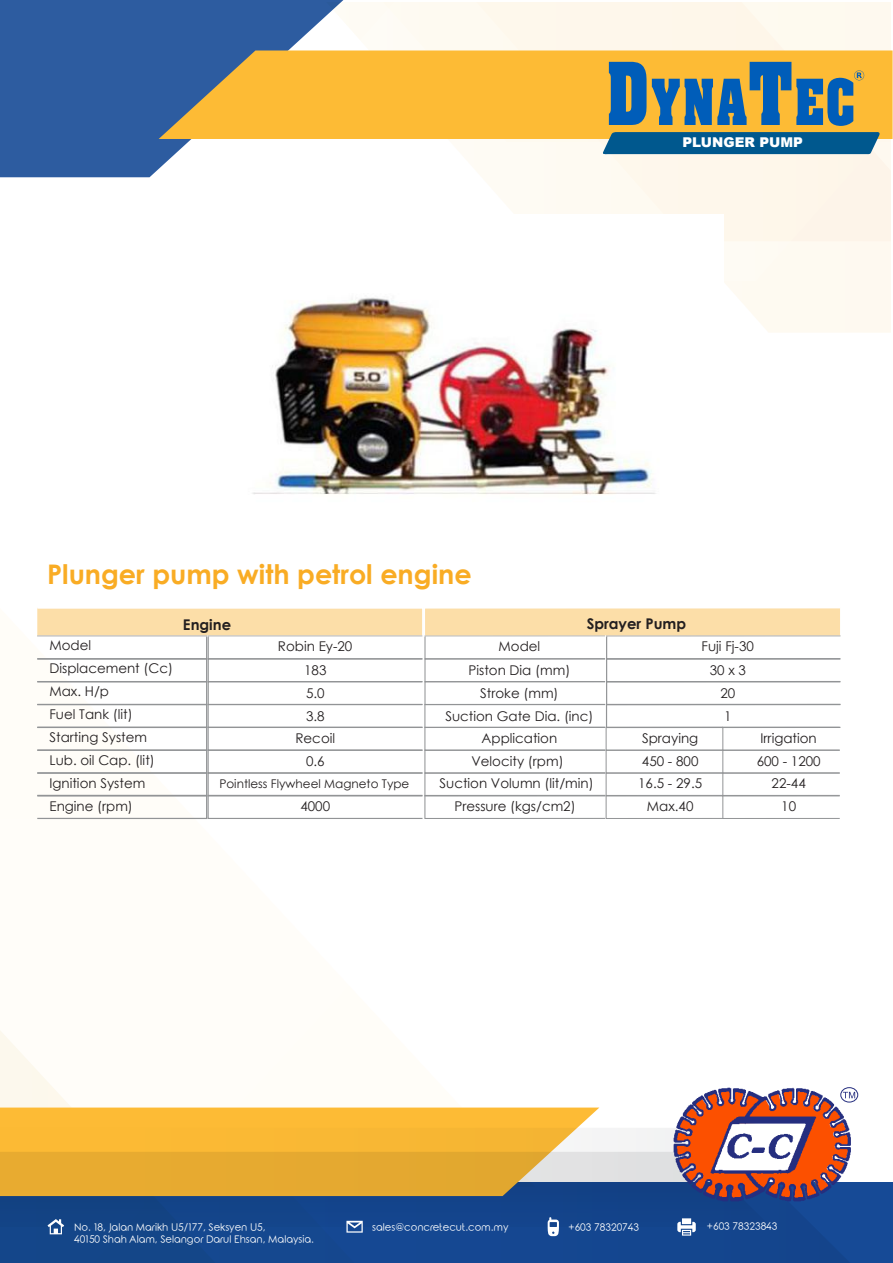
<style>
.page{position:relative;width:893px;height:1263px;background:#fff}
.page>*{position:absolute;margin:0;border:0;box-sizing:border-box;transform-origin:0 0}
.t1{font:700 27px "Century Gothic";color:#f9ac24}
.t2{font:700 14.7px "Century Gothic";color:#231f20}
.t3{font:13.5px/23.1px "Century Gothic";color:#231f20;text-align:center}
.t4{font:900 13.5px "Arial";color:#fff}
.t5{font:12px "Century Gothic";color:#231f20}
.t6{font:10.05px/12.1px "Rounded Elegance";color:#fff}
</style>
<div class="page">
<div style="left:0;top:1182px;width:893px;height:81px;background:#164a96"></div>
<svg style="left:0;top:1px;width:387px;height:176px;fill:#2d5ca0"></svg>
<svg style="left:159px;top:50px;width:734px;height:89px;fill:#fdbb35"></svg>
<div style="left:0;top:1107px;width:599px;height:21px;background:#fdbb35"></div>
<svg style="left:0;top:1128px;width:849px;height:135px"></svg>
<svg style="left:0;top:1152px;width:771px;height:75px"></svg>
<svg style="left:48px;top:1219px;width:17px;height:16px"></svg>
<svg style="left:548px;top:1217px;width:11px;height:20px"></svg>
<svg style="left:346px;top:1221px;width:17px;height:12px"></svg>
<img style="left:666px;top:1087px;width:191px;height:122px">
<svg style="left:675px;top:1090px;width:180px;height:110px"></svg>
<div style="left:840px;top:1087px;width:18px;height:15px;border:1px solid #252e7f;border-radius:50%"></div>
<svg style="left:609px;top:62px;width:37px;height:63px"></svg>
<svg style="left:652px;top:62px;width:212px;height:64px"></svg>
<svg style="left:677px;top:1218px;width:19px;height:17px"></svg>
<svg style="left:602px;top:132px;width:278px;height:23px"></svg>
<div style="left:37px;top:658px;width:170px;height:24px;border:1px solid #929496"></div>
<div style="left:37px;top:681px;width:170px;height:24px;border:1px solid #929496"></div>
<div style="left:37px;top:704px;width:170px;height:24px;border:1px solid #929496"></div>
<div style="left:37px;top:727px;width:170px;height:24px;border:1px solid #929496"></div>
<div style="left:37px;top:749px;width:170px;height:25px;border:1px solid #929496"></div>
<div style="left:208px;top:658px;width:215px;height:24px;border:1px solid #929496"></div>
<div style="left:208px;top:681px;width:215px;height:24px;border:1px solid #929496"></div>
<div style="left:208px;top:704px;width:215px;height:24px;border:1px solid #929496"></div>
<div style="left:208px;top:727px;width:215px;height:24px;border:1px solid #929496"></div>
<div style="left:208px;top:749px;width:215px;height:25px;border:1px solid #929496"></div>
<svg style="left:37px;top:608px;width:386px;height:29px"></svg>
<div style="left:37px;top:772px;width:170px;height:24px;border:1px solid #929496"></div>
<div style="left:208px;top:772px;width:215px;height:24px;border:1px solid #929496"></div>
<img style="left:252px;top:297px;width:404px;height:198px">
<div style="left:424px;top:635px;width:182px;height:24px;border:1px solid #929496"></div>
<div style="left:424px;top:658px;width:182px;height:24px;border:1px solid #929496"></div>
<div style="left:424px;top:681px;width:182px;height:24px;border:1px solid #929496"></div>
<div style="left:424px;top:704px;width:182px;height:24px;border:1px solid #929496"></div>
<div style="left:424px;top:727px;width:182px;height:24px;border:1px solid #929496"></div>
<div style="left:424px;top:749px;width:182px;height:25px;border:1px solid #929496"></div>
<div style="left:424px;top:772px;width:182px;height:24px;border:1px solid #929496"></div>
<div style="left:606px;top:658px;width:235px;height:24px;border:1px solid #929496"></div>
<div style="left:606px;top:681px;width:235px;height:24px;border:1px solid #929496"></div>
<div style="left:606px;top:704px;width:235px;height:24px;border:1px solid #929496"></div>
<div style="left:606px;top:727px;width:117px;height:24px;border:1px solid #929496"></div>
<div style="left:606px;top:750px;width:117px;height:23px;border:1px solid #929496"></div>
<div style="left:606px;top:772px;width:117px;height:24px;border:1px solid #929496"></div>
<div style="left:722px;top:727px;width:118px;height:24px;border:1px solid #929496"></div>
<div style="left:722px;top:750px;width:118px;height:23px;border:1px solid #929496"></div>
<div style="left:722px;top:772px;width:118px;height:24px;border:1px solid #929496"></div>
<div style="left:37px;top:795px;width:170px;height:24px;border:1px solid #929496"></div>
<div style="left:208px;top:795px;width:215px;height:24px;border:1px solid #929496"></div>
<div style="left:424px;top:795px;width:182px;height:24px;border:1px solid #929496"></div>
<div style="left:606px;top:795px;width:117px;height:24px;border:1px solid #929496"></div>
<div style="left:722px;top:795px;width:118px;height:24px;border:1px solid #929496"></div>
<div style="left:423px;top:607px;width:417px;height:30px;background:#fcdea8;border:2px solid #fff"></div>
<p class="t4" style="left:682px;top:132px;width:122px">PLUNGER PUMP</p>
<h1 class="t1" style="left:47px;top:554px;width:426px">Plunger pump with petrol engine</h1>
<p class="t2" style="left:183px;top:613px;width:50px">Engine</p>
<p class="t2" style="left:587px;top:612px;width:101px">Sprayer Pump</p>
<p class="t3" style="left:49px;top:633px;width:125px;text-align:left">Model<br>Displacement (Cc)<br>Max. H/p<br>Fuel Tank (lit)<br>Starting System<br>Lub. oil Cap. (lit)</p>
<p class="t3" style="left:278px;top:634px;width:76px">Robin Ey-20</p>
<p class="t3" style="left:49px;top:771px;width:97px">Ignition System</p>
<p class="t5" style="left:219px;top:776px;width:192px">Pointless Flywheel Magneto Type</p>
<p class="t3" style="left:304px;top:658px;width:24px;text-align:left">183<br>5.0</p>
<p class="t3" style="left:295px;top:705px;width:41px;line-height:22.4px">3.8<br>Recoil<br>0.6</p>
<p class="t3" style="left:498px;top:634px;width:43px">Model</p>
<p class="t3" style="left:468px;top:658px;width:103px">Piston Dia (mm)<br>Stroke (mm)</p>
<p class="t3" style="left:445px;top:705px;width:150px;line-height:22.4px">Suction Gate Dia. (inc)<br>Application<br>Velocity (rpm)</p>
<p class="t3" style="left:439px;top:772px;width:156px">Suction Volumn (lit/min)</p>
<p class="t3" style="left:701px;top:634px;width:54px">Fuji Fj-30</p>
<p class="t3" style="left:710px;top:658px;width:38px">30 x 3<br>20</p>
<p class="t3" style="left:642px;top:727px;width:58px;line-height:22.2px;text-align:left">Spraying<br>450 - 800</p>
<p class="t3" style="left:638px;top:772px;width:65px">16.5 - 29.5</p>
<p class="t3" style="left:724px;top:704px;width:9px">1</p>
<p class="t3" style="left:757px;top:727px;width:65px;line-height:22.5px">Irrigation<br>600 - 1200<br>22-44</p>
<p class="t3" style="left:49px;top:794px;width:85px">Engine (rpm)</p>
<p class="t3" style="left:300px;top:794px;width:31px">4000</p>
<p class="t3" style="left:454px;top:794px;width:123px">Pressure (kgs/cm2)</p>
<p class="t3" style="left:647px;top:794px;width:48px">Max.40</p>
<p class="t3" style="left:781px;top:794px;width:16px">10</p>
<p class="t6" style="left:74px;top:1222px;width:241px">No. 18, Jalan Marikh U5/177, Seksyen U5,<br>40150 Shah Alam, Selangor Darul Ehsan, Malaysia.</p>
<p class="t6" style="left:372px;top:1222px;width:138px">sales@concretecut.com.my</p>
<p class="t6" style="left:568px;top:1222px;width:72px">+603 78320743</p>
<p class="t6" style="left:707px;top:1221px;width:72px">+603 78323843</p>
</div>
